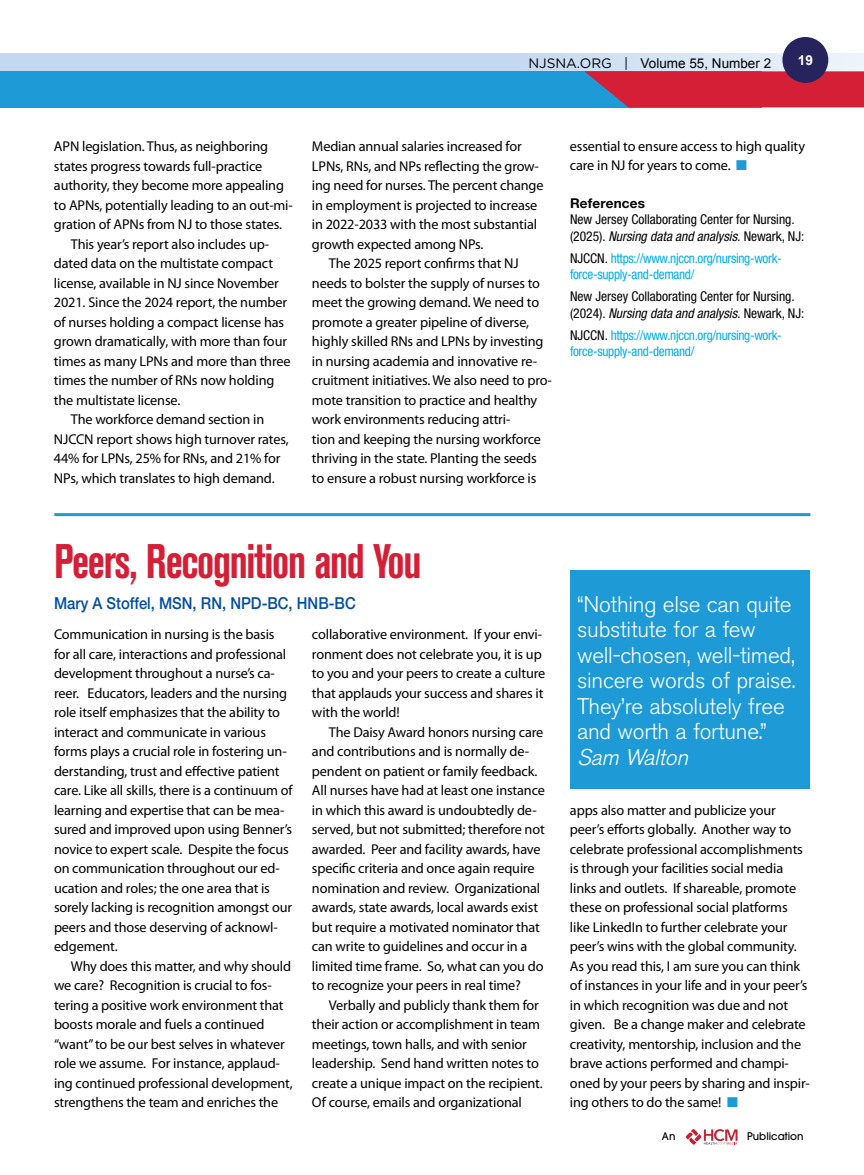
<style>
.page{position:relative;width:864px;height:1175px;background:#fff}
.page>*{position:absolute;margin:0;border:0;box-sizing:border-box;transform-origin:0 0}
.t1{font:700 condensed 48px "Akzidenz Grotesk BE";letter-spacing:-.03em;color:#d41f37;scale:.9 1}
.t2{font:300 22.5px/25.5px "Akzidenz Grotesk BE";letter-spacing:-.01em;color:#fff}
.t3{font:italic 300 22.5px "Akzidenz Grotesk BE";color:#fff}
.t4{font:500 16.5px "Helvetica Neue LT Std";color:#034ea2;scale:.9 1}
.t5{font:14.25px/19.5px "Myriad Pro";letter-spacing:-.01em;color:#000}
.t6{font:700 13.65px "Arial";color:#fff}
.t7{font:condensed 13.5px/16.5px "Helvetica Neue LT Std";color:#000}
.t8{font:condensed 13.5px/16.5px "Helvetica Neue LT Std";letter-spacing:-.025em;color:#00aeef}
.t9{font:13.5px "Arial";color:#000}
.t10{font:700 13.5px "Helvetica Neue LT Std";letter-spacing:.015em;color:#000}
.t11{font:500 10.5px "Avant Garde";color:#000}
.s1{font-family:"Gotham";font-size:13.65px}
.s2{color:#1e9ad6}
.s3{font-style:italic}
.s4{color:#000}
</style>
<div class="page">
<div style="left:0;top:71px;width:761px;height:36px;background:#1e9ad6"></div>
<svg style="left:584px;top:71px;width:280px;height:36px;background:#c32a45"></svg>
<svg style="left:1px;top:53px;width:863px;height:18px;background:#caddf2"></svg>
<div style="left:782px;top:37px;width:46px;height:46px;background:#27235c;border-radius:50%"></div>
<svg style="left:0;top:53px;width:1px;height:18px"></svg>
<svg style="left:685px;top:1128px;width:53px;height:17px"></svg>
<div style="left:570px;top:570px;width:240px;height:219px;background:#1e9ad6"></div>
<hr style="left:54px;top:513px;width:756px;height:3px;background:#1e9ad6">
<p class="t9" style="left:528px;top:54px;width:244px"><span class="s1">NJSNA.ORG |</span> Volume 55, Number 2</p>
<p class="t6" style="left:798px;top:51px;width:17px">19</p>
<p class="t5" style="left:54px;top:137px;width:216px">APN legislation. Thus, as neighboring</p>
<p class="t5" style="left:54px;top:156px;width:210px">states progress towards full-practice</p>
<p class="t5" style="left:54px;top:176px;width:232px">authority, they become more appealing</p>
<p class="t5" style="left:54px;top:195px;width:240px">to APNs, potentially leading to an out-mi-</p>
<p class="t5" style="left:54px;top:215px;width:230px">gration of APNs from NJ to those states.</p>
<p class="t5" style="left:71px;top:234px;width:200px">This year’s report also includes up-</p>
<p class="t5" style="left:54px;top:254px;width:221px">dated data on the multistate compact</p>
<p class="t5" style="left:54px;top:273px;width:226px">license, available in NJ since November</p>
<p class="t5" style="left:54px;top:293px;width:235px">2021. Since the 2024 report, the number</p>
<p class="t5" style="left:54px;top:312px;width:232px">of nurses holding a compact license has</p>
<p class="t5" style="left:54px;top:332px;width:235px">grown dramatically, with more than four</p>
<p class="t5" style="left:54px;top:351px;width:238px">times as many LPNs and more than three</p>
<p class="t5" style="left:54px;top:371px;width:222px">times the number of RNs now holding</p>
<p class="t5" style="left:54px;top:390px;width:128px">the multistate license.</p>
<p class="t5" style="left:71px;top:410px;width:195px">The workforce demand section in</p>
<p class="t5" style="left:54px;top:429px;width:236px">NJCCN report shows high turnover rates,</p>
<p class="t5" style="left:54px;top:449px;width:228px">44% for LPNs, 25% for RNs, and 21% for</p>
<p class="t5" style="left:54px;top:468px;width:222px">NPs, which translates to high demand.</p>
<p class="t5" style="left:312px;top:137px;width:211px">Median annual salaries increased for</p>
<p class="t5" style="left:312px;top:156px;width:228px">LPNs, RNs, and NPs reflecting the grow-</p>
<p class="t5" style="left:312px;top:176px;width:233px">ing need for nurses. The percent change</p>
<p class="t5" style="left:312px;top:195px;width:227px">in employment is projected to increase</p>
<p class="t5" style="left:312px;top:215px;width:227px">in 2022-2033 with the most substantial</p>
<p class="t5" style="left:312px;top:234px;width:173px">growth expected among NPs.</p>
<p class="t5" style="left:329px;top:254px;width:191px">The 2025 report confirms that NJ</p>
<p class="t5" style="left:312px;top:273px;width:230px">needs to bolster the supply of nurses to</p>
<p class="t5" style="left:312px;top:293px;width:229px">meet the growing demand. We need to</p>
<p class="t5" style="left:312px;top:312px;width:219px">promote a greater pipeline of diverse,</p>
<p class="t5" style="left:312px;top:332px;width:233px">highly skilled RNs and LPNs by investing</p>
<p class="t5" style="left:312px;top:351px;width:227px">in nursing academia and innovative re-</p>
<p class="t5" style="left:312px;top:371px;width:241px">cruitment initiatives. We also need to pro-</p>
<p class="t5" style="left:312px;top:390px;width:227px">mote transition to practice and healthy</p>
<p class="t5" style="left:312px;top:410px;width:200px">work environments reducing attri-</p>
<p class="t5" style="left:312px;top:429px;width:231px">tion and keeping the nursing workforce</p>
<p class="t5" style="left:312px;top:449px;width:226px">thriving in the state. Planting the seeds</p>
<p class="t5" style="left:312px;top:468px;width:226px">to ensure a robust nursing workforce is</p>
<p class="t5" style="left:570px;top:137px;width:237px">essential to ensure access to high quality care in NJ for years to come. <span class="s2">■</span></p>
<p class="t10" style="left:570px;top:195px;width:77px">References</p>
<p class="t7" style="left:570px;top:211px;width:236px">New Jersey Collaborating Center for Nursing. (2025). <span class="s3">Nursing data and analysis.</span> Newark, NJ:</p>
<p class="t8" style="left:570px;top:250px;width:213px"><span class="s4">NJCCN.</span> https://www.njccn.org/nursing-work&shy;force-supply-and-demand/</p>
<p class="t7" style="left:570px;top:288px;width:236px">New Jersey Collaborating Center for Nursing. (2024). <span class="s3">Nursing data and analysis.</span> Newark, NJ:</p>
<p class="t8" style="left:570px;top:326px;width:213px"><span class="s4">NJCCN.</span> https://www.njccn.org/nursing-work&shy;force-supply-and-demand/</p>
<h1 class="t1" style="left:54px;top:533px;width:410px">Peers, Recognition and You</h1>
<p class="t4" style="left:54px;top:593px;width:337px">Mary A Stoffel, MSN, RN, NPD-BC, HNB-BC</p>
<p class="t5" style="left:54px;top:625px;width:240px">Communication in nursing is the basis for all care, interactions and professional development throughout a nurse’s ca&shy;reer. Educators, leaders and the nursing role itself emphasizes that the ability to interact and communicate in various forms plays a crucial role in fostering un&shy;derstanding, trust and effective patient care. Like all skills, there is a continuum of learning and expertise that can be mea&shy;sured and improved upon using Benner’s novice to expert scale. Despite the focus on communication throughout our ed&shy;ucation and roles; the one area that is sorely lacking is recognition amongst our peers and those deserving of acknowl&shy;edgement.</p>
<p class="t5" style="left:54px;top:956px;width:240px;text-indent:17px">Why does this matter, and why should we care? Recognition is crucial to fos&shy;tering a positive work environment that boosts morale and fuels a continued “want” to be our best selves in whatever role we assume. For instance, applaud&shy;ing continued professional development, strengthens the team and enriches the</p>
<p class="t5" style="left:312px;top:625px;width:235px">collaborative environment. If your envi&shy;ronment does not celebrate you, it is up to you and your peers to create a culture that applauds your success and shares it with the world!</p>
<p class="t5" style="left:312px;top:722px;width:235px;text-indent:17px">The Daisy Award honors nursing care and contributions and is normally de&shy;pendent on patient or family feedback.<br>All nurses have had at least one instance in which this award is undoubtedly de&shy;served, but not submitted; therefore not awarded. Peer and facility awards, have specific criteria and once again require nomination and review. Organizational awards, state awards, local awards exist but require a motivated nominator that can write to guidelines and occur in a limited time frame. So, what can you do to recognize your peers in real time?</p>
<p class="t5" style="left:312px;top:995px;width:232px;text-indent:17px">Verbally and publicly thank them for their action or accomplishment in team meetings, town halls, and with senior leadership. Send hand written notes to create a unique impact on the recipient.<br>Of course, emails and organizational</p>
<h2 class="t2" style="left:577px;top:592px;width:220px">“Nothing else can quite substitute for a few well-chosen, well-timed, sincere words of praise.<br>They’re absolutely free and worth a fortune.”</h2>
<h2 class="t3" style="left:577px;top:744px;width:118px">Sam Walton</h2>
<p class="t5" style="left:570px;top:800px;width:241px">apps also matter and publicize your peer’s efforts globally. Another way to celebrate professional accomplishments is through your facilities social media links and outlets. If shareable, promote these on professional social platforms like LinkedIn to further celebrate your peer’s wins with the global community.<br>As you read this, I am sure you can think of instances in your life and in your peer’s in which recognition was due and not given. Be a change maker and celebrate creativity, mentorship, inclusion and the brave actions performed and champi&shy;oned by your peers by sharing and inspir&shy;ing others to do the same! <span class="s2">■</span></p>
<p class="t11" style="left:662px;top:1129px;width:15px">An</p>
<p class="t11" style="left:747px;top:1129px;width:58px">Publication</p>
</div>
